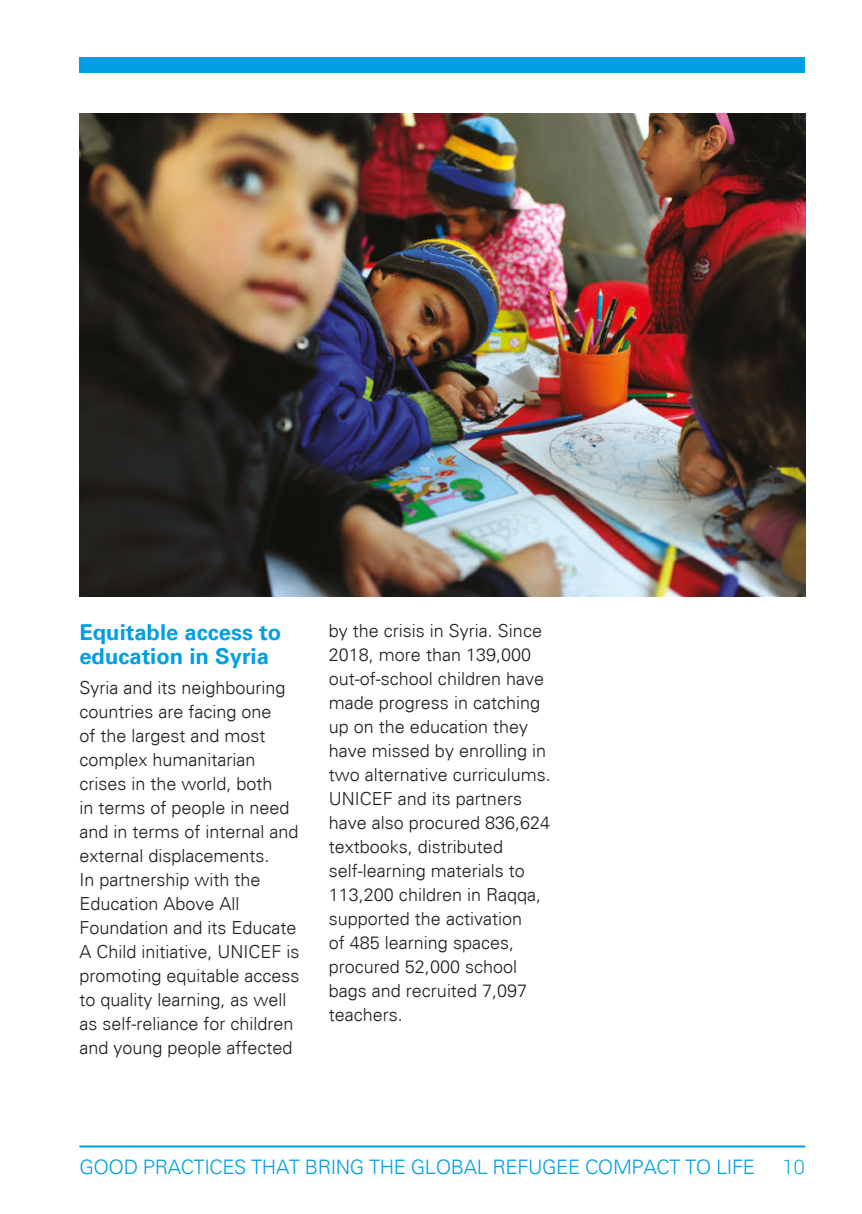
<style>
.page{position:relative;width:862px;height:1214px;background:#fff}
.page>*{position:absolute;margin:0;border:0;box-sizing:border-box;transform-origin:0 0}
.t1{font:700 22px/24px "Univers";color:#009fe3}
.t2{font:300 20px "Univers";letter-spacing:-.02em;color:#009fe3}
.t3{font:300 20px "Roboto";color:#009fe3}
.t4{font:300 18px/24px "Univers";color:#1d1d1b}
</style>
<div class="page">
<div style="left:79px;top:57px;width:726px;height:15px;background:#009fe3"></div>
<img style="left:79px;top:113px;width:726px;height:483px">
<hr style="left:79px;top:1145px;width:726px;height:2px;background:#009fe3">
<p class="t1" style="left:79px;top:622px;width:203px">Equitable access to education in Syria</p>
<p class="t4" style="left:79px;top:677px;width:222px">Syria and its neighbouring countries are facing one<br>of the largest and most complex humanitarian crises in the world, both<br>in terms of people in need and in terms of internal and external displacements.<br>In partnership with the<br>Education Above All<br>Foundation and its Educate<br>A Child initiative, UNICEF is promoting equitable access to quality learning, as well as self-reliance for children and young people affected</p>
<p class="t4" style="left:329px;top:620px;width:224px">by the crisis in Syria. Since<br>2018, more than 139,000 out-of-school children have made progress in catching up on the education they have missed by enrolling in two alternative curriculums.<br>UNICEF and its partners have also procured 836,624 textbooks, distributed self-learning materials to<br>113,200 children in Raqqa, supported the activation<br>of 485 learning spaces, procured 52,000 school bags and recruited 7,097 teachers.</p>
<p class="t2" style="left:79px;top:1158px;width:677px">GOOD PRACTICES THAT BRING THE GLOBAL REFUGEE COMPACT TO LIFE</p>
<p class="t3" style="left:782px;top:1153px;width:24px">10</p>
</div>
